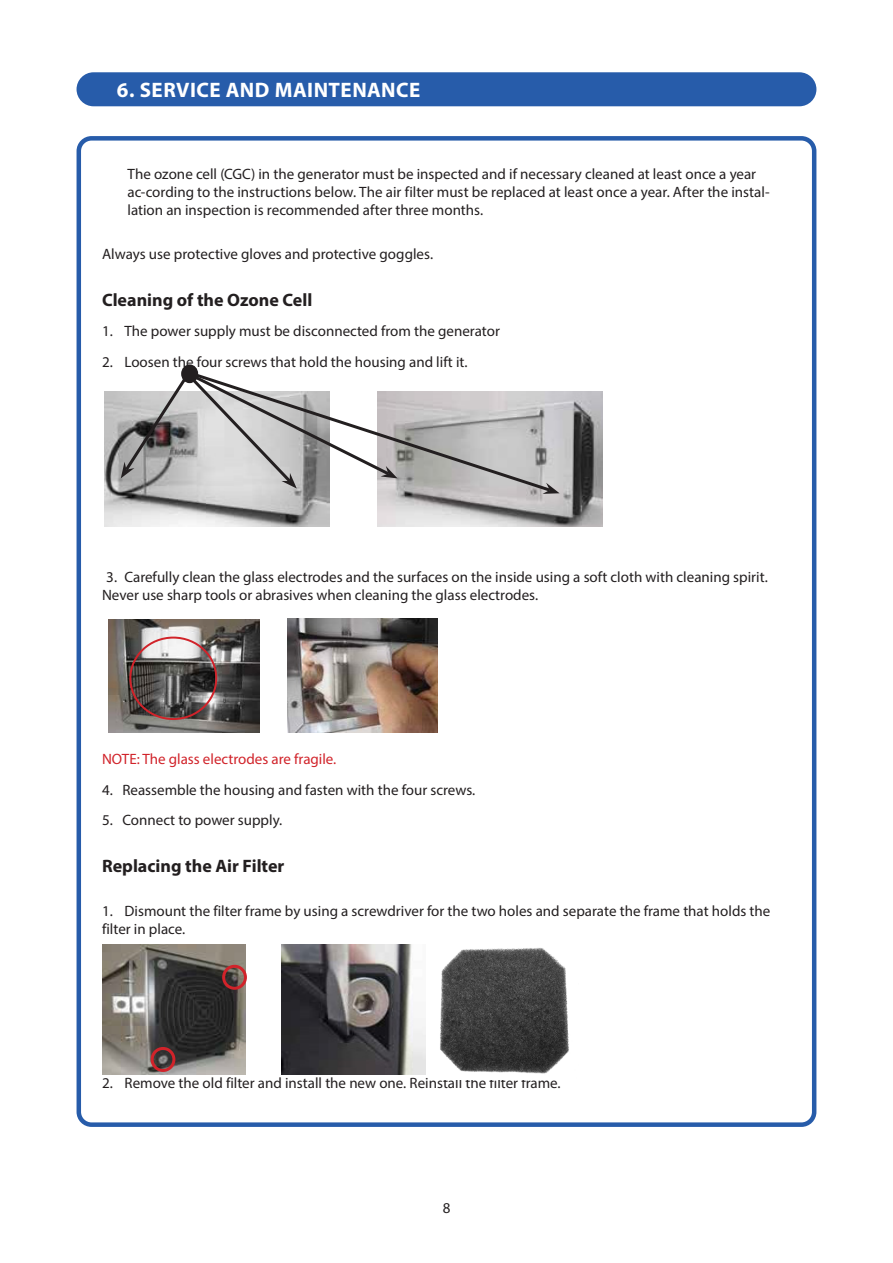
<style>
.page{position:relative;width:893px;height:1263px;background:#fff}
.page>*{position:absolute;margin:0;border:0;box-sizing:border-box;transform-origin:0 0}
.Head_3{font:700 21px "Myriad Pro";letter-spacing:.02em;color:#fff}
.Head_4{font:700 18px "Myriad Pro";color:#231f20}
.Head_4-2{font:15px/18px "Myriad Pro";color:#231f20}
.Head_4-3{font:15px "Myriad Pro";color:#d1232a}
</style>
<div class="page">
<div style="left:77px;top:72px;width:739px;height:34px;background:#275caa;border-radius:17px"></div>
<div style="left:77px;top:136px;width:739px;height:991px;border:4px solid #275caa;border-radius:13px"></div>
<img style="left:440px;top:948px;width:129px;height:126px">
<img style="left:105px;top:392px;width:225px;height:134px">
<img style="left:378px;top:392px;width:224px;height:134px">
<img style="left:109px;top:619px;width:150px;height:114px">
<img style="left:287px;top:619px;width:151px;height:114px">
<img style="left:102px;top:944px;width:144px;height:130px">
<img style="left:282px;top:944px;width:143px;height:130px">
<div style="left:129px;top:637px;width:88px;height:83px;border:2px solid #d1232a;border-radius:50%"></div>
<div style="left:151px;top:1047px;width:24px;height:25px;border:3px solid #d1232a;border-radius:50%"></div>
<div style="left:222px;top:965px;width:25px;height:25px;border:3px solid #d1232a;border-radius:50%"></div>
<svg style="left:121px;top:377px;width:63px;height:112px;background:#a3a2a2"></svg>
<svg style="left:184px;top:369px;width:369px;height:125px"></svg>
<svg style="left:542px;top:483px;width:18px;height:11px"></svg>
<div style="left:182px;top:365px;width:15px;height:17px;background:#231f20;border-radius:50%"></div>
<div style="left:181px;top:364px;width:17px;height:19px;border:2px solid #231f20;border-radius:50%"></div>
<p class="Head_3" style="left:117px;top:76px;width:305px">6. SERVICE AND MAINTENANCE</p>
<p class="Head_4-2" style="left:128px;top:165px;width:644px">The ozone cell (CGC) in the generator must be inspected and if necessary cleaned at least once a year ac-cording to the instructions below. The air filter must be replaced at least once a year. After the instal&shy;lation an inspection is recommended after three months.</p>
<p class="Head_4-2" style="left:102px;top:244px;width:333px">Always use protective gloves and protective goggles.</p>
<p class="Head_4" style="left:102px;top:288px;width:212px">Cleaning of the Ozone Cell</p>
<p class="Head_4-2" style="left:102px;top:322px;width:399px">1. The power supply must be disconnected from the generator</p>
<p class="Head_4-2" style="left:102px;top:353px;width:367px">2. Loosen the four screws that hold the housing and lift it.</p>
<p class="Head_4-2" style="left:102px;top:568px;width:667px">3. Carefully clean the glass electrodes and the surfaces on the inside using a soft cloth with cleaning spirit.<br>Never use sharp tools or abrasives when cleaning the glass electrodes.</p>
<p class="Head_4-3" style="left:102px;top:749px;width:236px">NOTE: The glass electrodes are fragile.</p>
<p class="Head_4-2" style="left:102px;top:780px;width:375px">4. Reassemble the housing and fasten with the four screws.</p>
<p class="Head_4-2" style="left:102px;top:811px;width:182px">5. Connect to power supply.</p>
<p class="Head_4" style="left:102px;top:855px;width:184px">Replacing the Air Filter</p>
<p class="Head_4-2" style="left:102px;top:902px;width:670px">1. Dismount the filter frame by using a screwdriver for the two holes and separate the frame that holds the filter in place.</p>
<p class="Head_4-2" style="left:102px;top:1073px;width:460px">2. Remove the old filter and install the new one. Reinstall the filter frame.</p>
<p class="Head_4-2" style="left:443px;top:1198px;width:9px">8</p>
</div>
